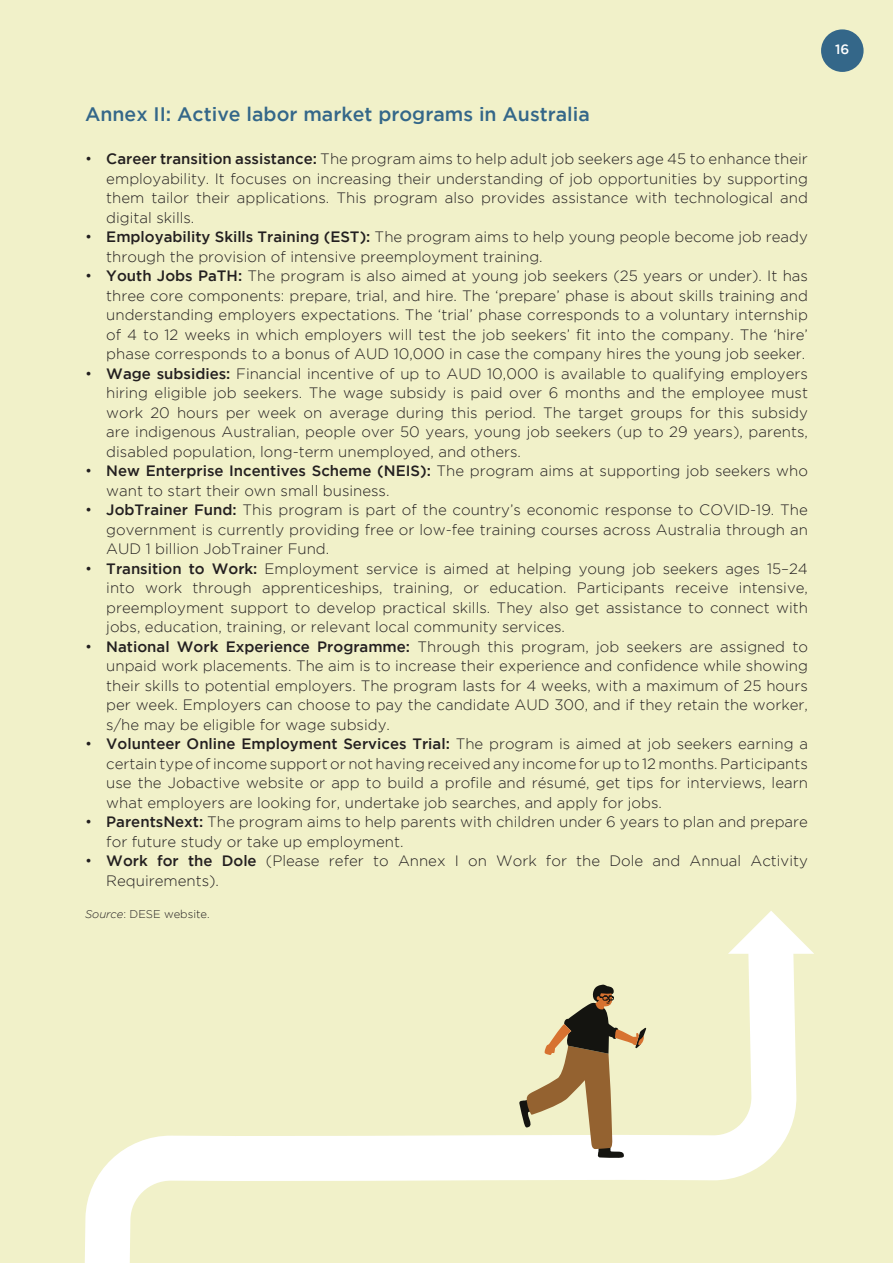
<style>
.page{position:relative;width:893px;height:1263px;background:#f1f1c9}
.page>*{position:absolute;margin:0;border:0;box-sizing:border-box;transform-origin:0 0}
.Subt__1{font:500 19.5px "Gotham";color:#346789}
.Bullets{font:300 15px/19.5px "Gotham";color:#231f20;text-align:justify}
.Subt__1-2{font:500 13.5px "Gotham";color:#fff}
.footnote{font:300 11.25px "Gotham";color:#231f20}
.s1{font-weight:500}
.s2{font-style:italic}
</style>
<div class="page">
<div style="left:821px;top:29px;width:43px;height:43px;background:#346789;border-radius:50%"></div>
<svg style="left:84px;top:911px;width:730px;height:352px"></svg>
<svg style="left:519px;top:984px;width:127px;height:174px"></svg>
<p class="Subt__1" style="left:85px;top:103px;width:506px">Annex II: Active labor market programs in Australia</p>
<p class="Bullets" style="left:106px;top:149px;width:703px;text-indent:-21px">• <span class="s1">Career transition assistance:</span> The program aims to help adult job seekers age 45 to enhance their employability. It focuses on increasing their understanding of job opportunities by supporting them tailor their applications. This program also provides assistance with technological and digital skills.</p>
<p class="Bullets" style="left:106px;top:227px;width:703px;text-indent:-21px">• <span class="s1">Employability Skills Training (EST):</span> The program aims to help young people become job ready through the provision of intensive preemployment training.</p>
<p class="Bullets" style="left:106px;top:266px;width:703px;text-indent:-21px">• <span class="s1">Youth Jobs PaTH:</span> The program is also aimed at young job seekers (25 years or under). It has three core components: prepare, trial, and hire. The ‘prepare’ phase is about skills training and understanding employers expectations. The ‘trial’ phase corresponds to a voluntary internship of 4 to 12 weeks in which employers will test the job seekers’ fit into the company. The ‘hire’ phase corresponds to a bonus of AUD 10,000 in case the company hires the young job seeker.</p>
<p class="Bullets" style="left:106px;top:363px;width:703px;text-indent:-21px">• <span class="s1">Wage subsidies:</span> Financial incentive of up to AUD 10,000 is available to qualifying employers hiring eligible job seekers. The wage subsidy is paid over 6 months and the employee must work 20 hours per week on average during this period. The target groups for this subsidy are indigenous Australian, people over 50 years, young job seekers (up to 29 years), parents, disabled population, long-term unemployed, and others.</p>
<p class="Bullets" style="left:106px;top:461px;width:703px;text-indent:-21px">• <span class="s1">New Enterprise Incentives Scheme (NEIS):</span> The program aims at supporting job seekers who want to start their own small business.</p>
<p class="Bullets" style="left:106px;top:500px;width:703px;text-indent:-21px">• <span class="s1">JobTrainer Fund:</span> This program is part of the country’s economic response to COVID-19. The government is currently providing free or low-fee training courses across Australia through an AUD 1 billion JobTrainer Fund.</p>
<p class="Bullets" style="left:106px;top:558px;width:703px;text-indent:-21px">• <span class="s1">Transition to Work:</span> Employment service is aimed at helping young job seekers ages 15–24 into work through apprenticeships, training, or education. Participants receive intensive, preemployment support to develop practical skills. They also get assistance to connect with jobs, education, training, or relevant local community services.</p>
<p class="Bullets" style="left:106px;top:636px;width:703px;text-indent:-21px">• <span class="s1">National Work Experience Programme:</span> Through this program, job seekers are assigned to unpaid work placements. The aim is to increase their experience and confidence while showing their skills to potential employers. The program lasts for 4 weeks, with a maximum of 25 hours per week. Employers can choose to pay the candidate AUD 300, and if they retain the worker, s/he may be eligible for wage subsidy.</p>
<p class="Bullets" style="left:106px;top:734px;width:703px;text-indent:-21px">• <span class="s1">Volunteer Online Employment Services Trial:</span> The program is aimed at job seekers earning a certain type of income support or not having received any income for up to 12 months. Participants use the Jobactive website or app to build a profile and résumé, get tips for interviews, learn what employers are looking for, undertake job searches, and apply for jobs.</p>
<p class="Bullets" style="left:106px;top:812px;width:703px;text-indent:-21px">• <span class="s1">ParentsNext:</span> The program aims to help parents with children under 6 years to plan and prepare for future study or take up employment.</p>
<p class="Bullets" style="left:106px;top:851px;width:703px;text-indent:-21px">• <span class="s1">Work for the Dole</span> (Please refer to Annex I on Work for the Dole and Annual Activity<br>Requirements).</p>
<p class="footnote" style="left:85px;top:908px;width:126px"><span class="s2">Source</span>: DESE website.</p>
<p class="Subt__1-2" style="left:835px;top:42px;width:16px">16</p>
</div>
